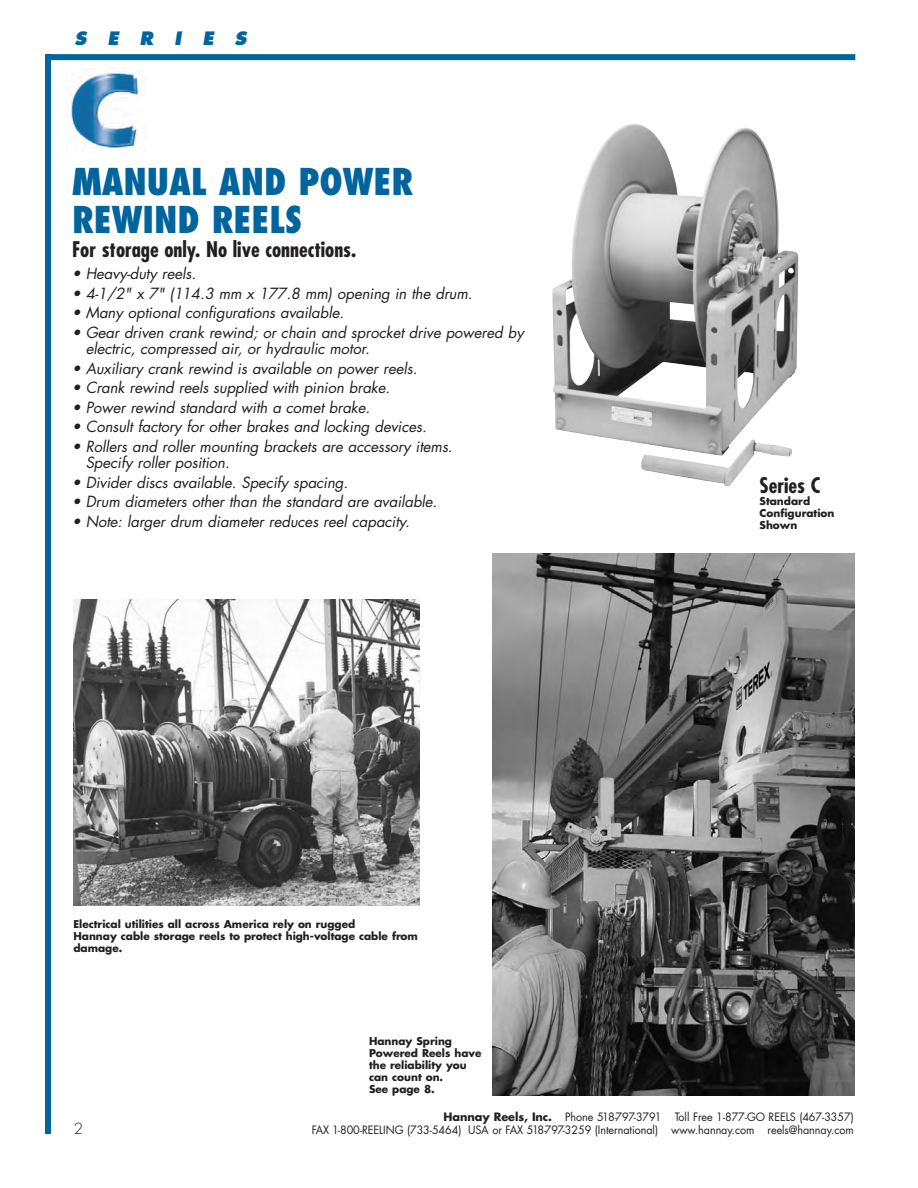
<style>
.page{position:relative;width:918px;height:1188px;background:#fff}
.page>*{position:absolute;margin:0;border:0;box-sizing:border-box;transform-origin:0 0}
.t1{font:800 condensed 36px/37.5px "Futura";color:#00649d}
.t2{font:700 condensed 21px "Futura";color:#231f20}
.t3{font:italic 800 18px "Futura";color:#00649d}
.t4{font:italic 15px/16.5px "Futura";letter-spacing:-.005em;color:#231f20}
.t5{font:300 15px "Futura";color:#231f20}
.t6{font:11.25px "Futura";letter-spacing:-.005em;color:#231f20;scale:.96 1}
.t7{font:700 10.5px/12px "Futura";color:#231f20}
.s1{font-weight:700}
</style>
<div class="page">
<div style="left:45px;top:54px;width:6px;height:1080px;background:#00649d"></div>
<div style="left:45px;top:54px;width:810px;height:6px;background:#00649d"></div>
<img style="left:552px;top:124px;width:246px;height:362px">
<img style="left:69px;top:70px;width:77px;height:83px">
<img style="left:74px;top:599px;width:346px;height:306px">
<img style="left:492px;top:554px;width:363px;height:542px">
<p class="t3" style="left:75px;top:30px;width:176px">S E R I E S</p>
<h1 class="t1" style="left:72px;top:166px;width:343px">MANUAL AND POWER<br>REWIND REELS</h1>
<h2 class="t2" style="left:72px;top:240px;width:286px">For storage only. No live connections.</h2>
<p class="t4" style="left:72px;top:267px;width:128px">• Heavy-duty reels.</p>
<p class="t4" style="left:72px;top:286px;width:405px">• 4-1/2" x 7" (114.3 mm x 177.8 mm) opening in the drum.</p>
<p class="t4" style="left:72px;top:306px;width:276px">• Many optional configurations available.</p>
<p class="t4" style="left:86px;top:325px;width:440px;text-indent:-14px">• Gear driven crank rewind; or chain and sprocket drive powered by electric, compressed air, or hydraulic motor.</p>
<p class="t4" style="left:72px;top:361px;width:349px">• Auxiliary crank rewind is available on power reels.</p>
<p class="t4" style="left:72px;top:381px;width:322px">• Crank rewind reels supplied with pinion brake.</p>
<p class="t4" style="left:72px;top:400px;width:302px">• Power rewind standard with a comet brake.</p>
<p class="t4" style="left:72px;top:420px;width:359px">• Consult factory for other brakes and locking devices.</p>
<p class="t4" style="left:86px;top:439px;width:371px;text-indent:-14px">• Rollers and roller mounting brackets are accessory items.<br>Specify roller position.</p>
<p class="t4" style="left:72px;top:475px;width:280px">• Divider discs available. Specify spacing.</p>
<p class="t4" style="left:72px;top:495px;width:369px">• Drum diameters other than the standard are available.</p>
<p class="t4" style="left:72px;top:514px;width:342px">• Note: larger drum diameter reduces reel capacity.</p>
<p class="t7" style="left:73px;top:919px;width:346px">Electrical utilities all across America rely on rugged<br>Hannay cable storage reels to protect high-voltage cable from damage.</p>
<p class="t7" style="left:369px;top:1036px;width:114px">Hannay Spring<br>Powered Reels have the reliability you can count on.<br>See page 8.</p>
<h2 class="t2" style="left:760px;top:476px;width:62px">Series C</h2>
<p class="t7" style="left:760px;top:496px;width:76px">Standard<br>Configuration<br>Shown</p>
<p class="t6" style="left:444px;top:1111px;width:429px"><span class="s1">Hannay Reels, Inc.</span> Phone 518-797-3791 Toll Free 1-877-GO REELS (467-3357)</p>
<p class="t5" style="left:74px;top:1122px;width:11px">2</p>
<p class="t6" style="left:312px;top:1125px;width:566px">FAX 1-800-REELING (733-5464) USA or FAX 518-797-3259 (International) www.hannay.com reels@hannay.com</p>
</div>
